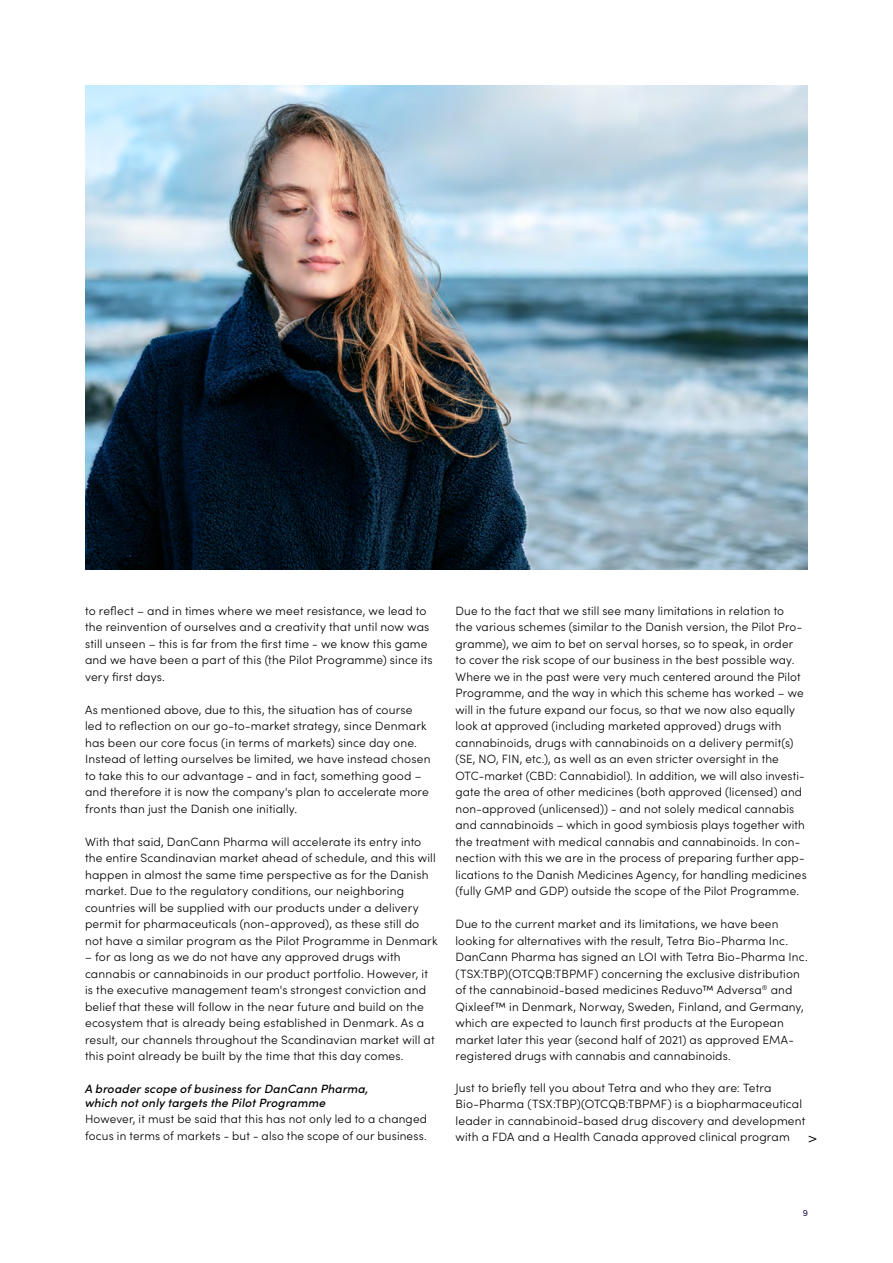
<style>
.page{position:relative;width:893px;height:1263px;background:#fff}
.page>*{position:absolute;margin:0;border:0;box-sizing:border-box;transform-origin:0 0}
.Brödtext{font:300 15px "Sofia Pro";color:#000}
.DC_Brödtext{font:300 12px/16.5px "Sofia Pro";letter-spacing:.015em;color:#000}
.DC_Brödtext-2{font:italic 500 12px/13.5px "Sofia Pro";letter-spacing:.015em;color:#000}
.t1{font:9px "Sofia Pro";color:#27124f}
</style>
<div class="page">
<img style="left:85px;top:85px;width:723px;height:485px">
<p class="DC_Brödtext" style="left:85px;top:601px;width:349px">to reflect – and in times where we meet resistance, we lead to the reinvention of ourselves and a creativity that until now was still unseen – this is far from the first time - we know this game and we have been a part of this (the Pilot Programme) since its very first days.</p>
<p class="DC_Brödtext" style="left:85px;top:700px;width:347px">As mentioned above, due to this, the situation has of course led to reflection on our go-to-market strategy, since Denmark has been our core focus (in terms of markets) since day one.<br>Instead of letting ourselves be limited, we have instead chosen to take this to our advantage - and in fact, something good – and therefore it is now the company's plan to accelerate more fronts than just the Danish one initially.</p>
<p class="DC_Brödtext" style="left:85px;top:832px;width:354px">With that said, DanCann Pharma will accelerate its entry into the entire Scandinavian market ahead of schedule, and this will happen in almost the same time perspective as for the Danish market. Due to the regulatory conditions, our neighboring countries will be supplied with our products under a delivery permit for pharmaceuticals (non-approved), as these still do not have a similar program as the Pilot Programme in Denmark</p>
<p class="DC_Brödtext" style="left:85px;top:948px;width:351px">– for as long as we do not have any approved drugs with cannabis or cannabinoids in our product portfolio. However, it is the executive management team's strongest conviction and belief that these will follow in the near future and build on the ecosystem that is already being established in Denmark. As a result, our channels throughout the Scandinavian market will at this point already be built by the time that this day comes.</p>
<p class="DC_Brödtext-2" style="left:85px;top:1081px;width:285px">A broader scope of business for DanCann Pharma, which not only targets the Pilot Programme</p>
<p class="DC_Brödtext" style="left:85px;top:1110px;width:343px">However, it must be said that this has not only led to a changed focus in terms of markets - but - also the scope of our business.</p>
<p class="DC_Brödtext" style="left:455px;top:601px;width:353px">Due to the fact that we still see many limitations in relation to<br>the various schemes (similar to the Danish version, the Pilot Pro&shy;gramme), we aim to bet on serval horses, so to speak, in order<br>to cover the risk scope of our business in the best possible way.<br>Where we in the past were very much centered around the Pilot Programme, and the way in which this scheme has worked – we will in the future expand our focus, so that we now also equally look at approved (including marketed approved) drugs with cannabinoids, drugs with cannabinoids on a delivery permit(s) (SE, NO, FIN, etc.), as well as an even stricter oversight in the OTC-market (CBD: Cannabidiol). In addition, we will also investi&shy;gate the area of other medicines (both approved (licensed) and non-approved (unlicensed)) - and not solely medical cannabis and cannabinoids – which in good symbiosis plays together with the treatment with medical cannabis and cannabinoids. In con&shy;nection with this we are in the process of preparing further app&shy;lications to the Danish Medicines Agency, for handling medicines (fully GMP and GDP) outside the scope of the Pilot Programme.</p>
<p class="DC_Brödtext" style="left:455px;top:915px;width:354px">Due to the current market and its limitations, we have been looking for alternatives with the result, Tetra Bio-Pharma Inc.<br>DanCann Pharma has signed an LOI with Tetra Bio-Pharma Inc. (TSX:TBP)(OTCQB:TBPMF) concerning the exclusive distribution of the cannabinoid-based medicines Reduvo™ Adversa<sup>®</sup> and Qixleef™ in Denmark, Norway, Sweden, Finland, and Germany, which are expected to launch first products at the European market later this year (second half of 2021) as approved EMA&shy;registered drugs with cannabis and cannabinoids.</p>
<p class="DC_Brödtext" style="left:455px;top:1078px;width:351px">Just to briefly tell you about Tetra and who they are: Tetra Bio-Pharma (TSX:TBP)(OTCQB:TBPMF) is a biopharmaceutical leader in cannabinoid-based drug discovery and development with a FDA and a Health Canada approved clinical program</p>
<p class="Brödtext" style="left:808px;top:1127px;width:11px">&gt;</p>
<p class="t1" style="left:803px;top:1206px;width:7px">9</p>
</div>
